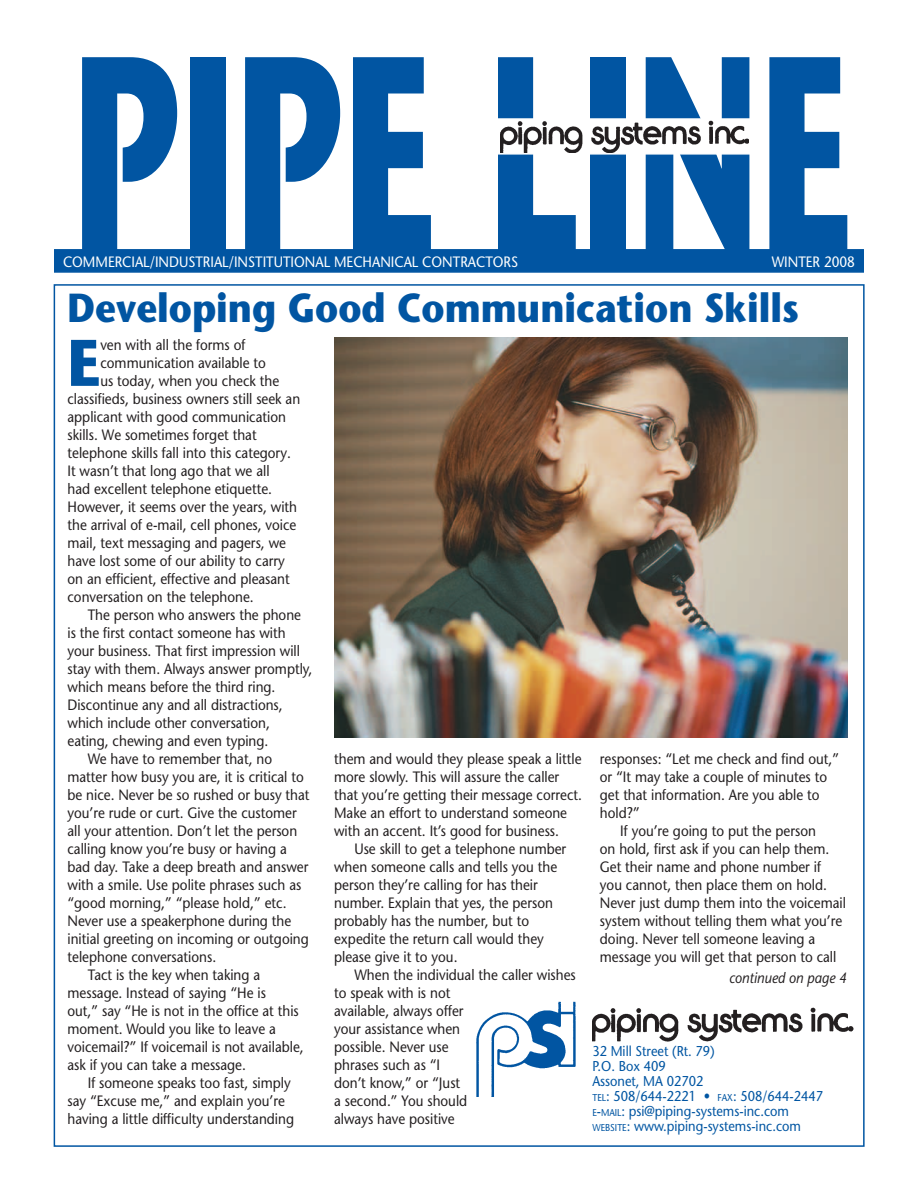
<style>
.page{position:relative;width:918px;height:1188px;background:#fff}
.page>*{position:absolute;margin:0;border:0;box-sizing:border-box;transform-origin:0 0}
.t1{font:700 277.5px "Stone Sans Std";color:#0155a2;scale:.6 1}
.t2{font:700 65.7px "Stone Sans Std";color:#0155a2;scale:.9 1}
.t3{font:700 40.5px "Stone Sans Std";color:#0155a2;scale:.9 1}
.t4{font:500 15px/18px "Stone Sans Std";color:#231f20;scale:.9 1}
.t5{font:500 15px "Stone Sans Std";color:#fff;scale:.9 1}
.t6{font:italic 500 15px "Stone Sans Std";color:#231f20;scale:.9 1}
.t7{font:500 14.25px/15px "Stone Sans Std";color:#0155a2;scale:.9 1}
.s1{font-size:10.05px}
.s2{font-style:inherit}
</style>
<div class="page">
<div style="left:54px;top:249px;width:810px;height:24px;background:#0155a2;border:2px solid #0155a2"></div>
<img style="left:500px;top:121px;width:249px;height:32px">
<img style="left:592px;top:1008px;width:262px;height:33px">
<img style="left:477px;top:1001px;width:98px;height:96px">
<img style="left:334px;top:337px;width:514px;height:401px">
<h1 class="t1" style="left:72px;top:-11px;width:1301px">PIPE LINE</h1>
<p class="t5" style="left:63px;top:253px;width:507px">COMMERCIAL/INDUSTRIAL/INSTITUTIONAL MECHANICAL CONTRACTORS</p>
<p class="t5" style="left:772px;top:253px;width:94px">WINTER 2008</p>
<h3 class="t3" style="left:68px;top:284px;width:814px">Developing Good Communication Skills</h3>
<h2 class="t2" style="left:68px;top:324px;width:38px">E</h2>
<p class="t4" style="left:100px;top:336px;width:163px">ven with all the forms of</p>
<p class="t4" style="left:100px;top:354px;width:185px">communication available to</p>
<p class="t4" style="left:100px;top:372px;width:200px">us today, when you check the</p>
<p class="t4" style="left:68px;top:390px;width:260px">classifieds, business owners still seek an</p>
<p class="t4" style="left:68px;top:408px;width:244px">applicant with good communication</p>
<p class="t4" style="left:68px;top:426px;width:212px">skills. We sometimes forget that</p>
<p class="t4" style="left:68px;top:444px;width:250px">telephone skills fall into this category.</p>
<p class="t4" style="left:68px;top:462px;width:226px">It wasn’t that long ago that we all</p>
<p class="t4" style="left:68px;top:480px;width:229px">had excellent telephone etiquette.</p>
<p class="t4" style="left:68px;top:498px;width:257px">However, it seems over the years, with</p>
<p class="t4" style="left:68px;top:516px;width:256px">the arrival of e-mail, cell phones, voice</p>
<p class="t4" style="left:68px;top:534px;width:244px">mail, text messaging and pagers, we</p>
<p class="t4" style="left:68px;top:552px;width:243px">have lost some of our ability to carry</p>
<p class="t4" style="left:68px;top:570px;width:249px">on an efficient, effective and pleasant</p>
<p class="t4" style="left:68px;top:588px;width:209px">conversation on the telephone.</p>
<p class="t4" style="left:88px;top:606px;width:238px">The person who answers the phone</p>
<p class="t4" style="left:68px;top:624px;width:244px">is the first contact someone has with</p>
<p class="t4" style="left:68px;top:642px;width:260px">your business. That first impression will</p>
<p class="t4" style="left:68px;top:660px;width:274px">stay with them. Always answer promptly,</p>
<p class="t4" style="left:68px;top:678px;width:233px">which means before the third ring.</p>
<p class="t4" style="left:68px;top:696px;width:241px">Discontinue any and all distractions,</p>
<p class="t4" style="left:68px;top:714px;width:227px">which include other conversation,</p>
<p class="t4" style="left:68px;top:732px;width:225px">eating, chewing and even typing.</p>
<p class="t4" style="left:88px;top:750px;width:206px">We have to remember that, no</p>
<p class="t4" style="left:68px;top:768px;width:264px">matter how busy you are, it is critical to</p>
<p class="t4" style="left:68px;top:786px;width:271px">be nice. Never be so rushed or busy that</p>
<p class="t4" style="left:68px;top:804px;width:256px">you’re rude or curt. Give the customer</p>
<p class="t4" style="left:68px;top:822px;width:257px">all your attention. Don’t let the person</p>
<p class="t4" style="left:68px;top:840px;width:245px">calling know you’re busy or having a</p>
<p class="t4" style="left:68px;top:858px;width:269px">bad day. Take a deep breath and answer</p>
<p class="t4" style="left:68px;top:876px;width:261px">with a smile. Use polite phrases such as</p>
<p class="t4" style="left:68px;top:894px;width:245px">“good morning,” “please hold,” etc.</p>
<p class="t4" style="left:68px;top:912px;width:250px">Never use a speakerphone during the</p>
<p class="t4" style="left:68px;top:930px;width:270px">initial greeting on incoming or outgoing</p>
<p class="t4" style="left:68px;top:948px;width:167px">telephone conversations.</p>
<p class="t4" style="left:88px;top:966px;width:193px">Tact is the key when taking a</p>
<p class="t4" style="left:68px;top:984px;width:222px">message. Instead of saying “He is</p>
<p class="t4" style="left:68px;top:1002px;width:259px">out,” say “He is not in the office at this</p>
<p class="t4" style="left:68px;top:1020px;width:233px">moment. Would you like to leave a</p>
<p class="t4" style="left:68px;top:1038px;width:264px">voicemail?” If voicemail is not available,</p>
<p class="t4" style="left:68px;top:1056px;width:200px">ask if you can take a message.</p>
<p class="t4" style="left:88px;top:1074px;width:227px">If someone speaks too fast, simply</p>
<p class="t4" style="left:68px;top:1092px;width:243px">say “Excuse me,” and explain you’re</p>
<p class="t4" style="left:68px;top:1110px;width:253px">having a little difficulty understanding</p>
<p class="t4" style="left:334px;top:750px;width:277px">them and would they please speak a little more slowly. This will assure the caller that you’re getting their message correct.<br>Make an effort to understand someone with an accent. It’s good for business.</p>
<p class="t4" style="left:334px;top:840px;width:260px;text-indent:20px">Use skill to get a telephone number when someone calls and tells you the person they’re calling for has their number. Explain that yes, the person probably has the number, but to expedite the return call would they please give it to you.</p>
<p class="t4" style="left:334px;top:966px;width:270px;text-indent:20px">When the individual the caller wishes to speak with is not<br>available, always offer<br>your assistance when<br>possible. Never use<br>phrases such as “I<br>don’t know,” or “Just<br>a second.” You should<br>always have positive</p>
<p class="t4" style="left:600px;top:750px;width:267px">responses: “Let me check and find out,”</p>
<p class="t4" style="left:600px;top:768px;width:254px">or “It may take a couple of minutes to</p>
<p class="t4" style="left:600px;top:786px;width:246px">get that information. Are you able to</p>
<p class="t4" style="left:600px;top:804px;width:46px">hold?”</p>
<p class="t4" style="left:620px;top:822px;width:219px">If you’re going to put the person</p>
<p class="t4" style="left:600px;top:840px;width:256px">on hold, first ask if you can help them.</p>
<p class="t4" style="left:600px;top:858px;width:247px">Get their name and phone number if</p>
<p class="t4" style="left:600px;top:876px;width:254px">you cannot, then place them on hold.</p>
<p class="t4" style="left:600px;top:894px;width:275px">Never just dump them into the voicemail</p>
<p class="t4" style="left:600px;top:912px;width:271px">system without telling them what you’re</p>
<p class="t4" style="left:600px;top:930px;width:241px">doing. Never tell someone leaving a</p>
<p class="t4" style="left:600px;top:948px;width:264px">message you will get that person to call</p>
<p class="t6" style="left:729px;top:969px;width:132px">continued on page 4</p>
<p class="t7" style="left:592px;top:1044px;width:258px">32 Mill Street (Rt. 79)<br>P.O. Box 409<br>Assonet, MA 02702<br><span class="s1">TEL</span>: 508/644-2221 • <span class="s1">FAX</span>: 508/644-2447<br><span class="s1">E</span><span class="s2">-</span><span class="s1">MAIL</span>: psi@piping-systems-inc.com<br><span class="s1">WEBSITE</span>: www.piping-systems-inc.com</p>
</div>
